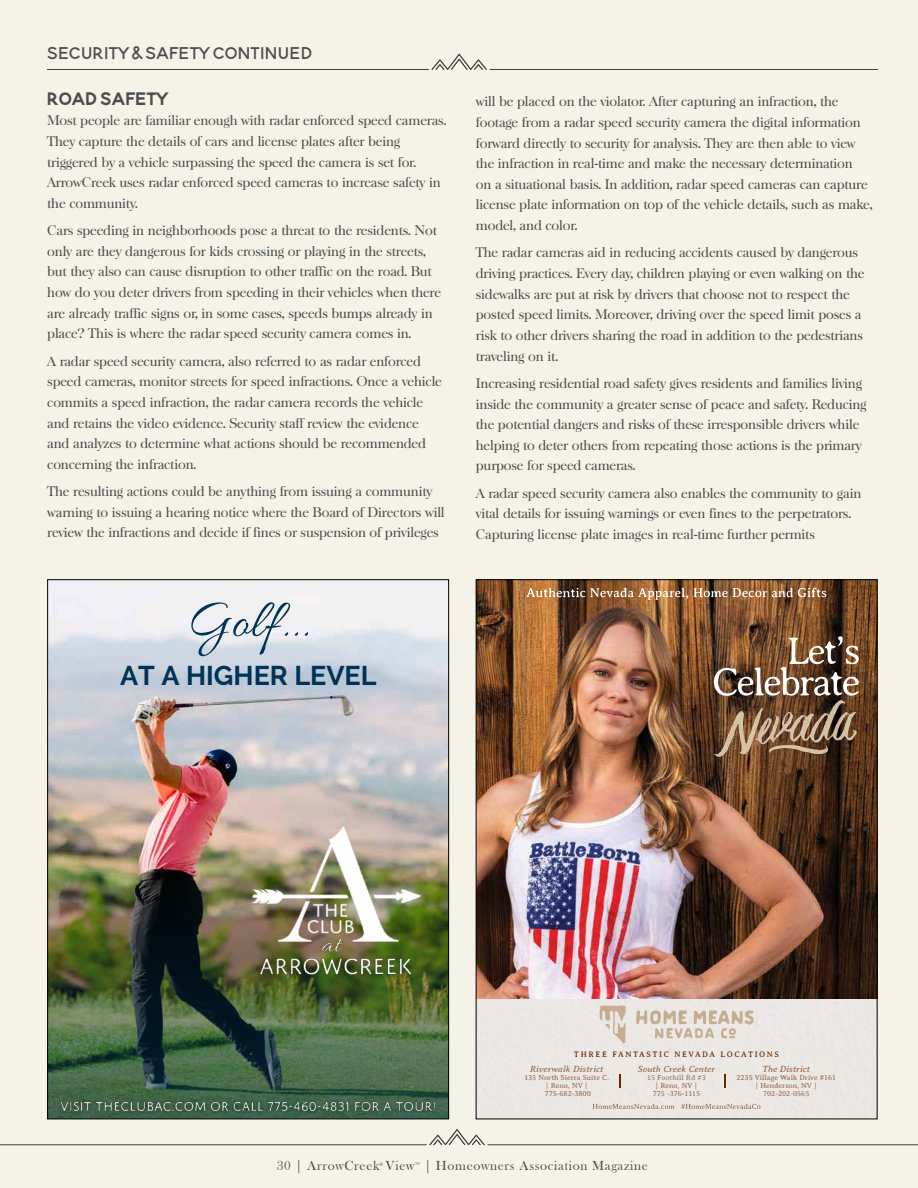
<style>
.page{position:relative;width:918px;height:1188px;background:#f5f3e7}
.page>*{position:absolute;margin:0;border:0;box-sizing:border-box;transform-origin:0 0}
.t1{font:55.2px "Allura";color:#035}
.t2{font:700 31.5px "Blooming Elegant Sans";color:#4d4d4f}
.t3{font:30px "Blooming Elegant Sans";color:#4d4d4f}
.t4{font:700 27px "Raleway";color:#035}
.t5{font:13.5px/20.7px "Baskerville Serial";letter-spacing:-.01em;color:#4d4d4f}
.t6{font:13.5px "Bask Old Face";letter-spacing:.05em;color:#4d4d4f}
.t7{font:italic 9.3px "Averia Serif";color:#9b7053}
.t8{font:8.1px "Averia Serif";letter-spacing:.19em;color:#6a2b00}
.t9{font:7.5px/7.8px "Averia Serif";color:#9b7053;text-align:center}
.t10{font:7.5px "Averia Serif";color:#9a7f6b}
.t11{font:5.25px "Bask Old Face";color:#4d4d4f}
</style>
<div class="page">
<hr style="left:488px;top:1144px;width:430px;height:1px;background:#414042">
<hr style="left:0;top:1144px;width:426px;height:1px;background:#414042">
<svg style="left:432px;top:54px;width:55px;height:16px"></svg>
<hr style="left:490px;top:69px;width:388px;height:1px;background:#414042">
<hr style="left:47px;top:69px;width:382px;height:1px;background:#414042">
<div style="left:49px;top:581px;width:398px;height:26px;background:#f1f1f1"></div>
<img style="left:49px;top:607px;width:398px;height:510px">
<img style="left:234px;top:797px;width:203px;height:186px">
<img style="left:314px;top:924px;width:36px;height:15px">
<img style="left:254px;top:939px;width:164px;height:47px">
<img style="left:53px;top:1086px;width:390px;height:31px">
<div style="left:478px;top:998px;width:398px;height:119px;background:#ebe7e4"></div>
<img style="left:478px;top:581px;width:398px;height:417px">
<img style="left:714px;top:636px;width:145px;height:60px">
<img style="left:709px;top:699px;width:155px;height:60px">
<svg style="left:600px;top:1005px;width:26px;height:38px"></svg>
<svg style="left:636px;top:1010px;width:118px;height:29px"></svg>
<svg style="left:593px;top:1104px;width:167px;height:5px"></svg>
<svg style="left:619px;top:1074px;width:2px;height:13px"></svg>
<svg style="left:725px;top:1074px;width:1px;height:13px"></svg>
<img style="left:526px;top:588px;width:300px;height:12px">
<svg style="left:429px;top:1129px;width:56px;height:16px"></svg>
<h3 class="t3" style="left:47px;top:31px;width:266px">security &amp; safety continued</h3>
<h2 class="t2" style="left:47px;top:75px;width:122px">road safety</h2>
<p class="t5" style="left:47px;top:110px;width:401px">Most people are familiar enough with radar enforced speed cameras.<br>They capture the details of cars and license plates after being triggered by a vehicle surpassing the speed the camera is set for.<br>ArrowCreek uses radar enforced speed cameras to increase safety in the community.</p>
<p class="t5" style="left:47px;top:220px;width:395px">Cars speeding in neighborhoods pose a threat to the residents. Not only are they dangerous for kids crossing or playing in the streets, but they also can cause disruption to other traffic on the road. But how do you deter drivers from speeding in their vehicles when there are already traffic signs or, in some cases, speeds bumps already in place? This is where the radar speed security camera comes in.</p>
<p class="t5" style="left:47px;top:351px;width:396px">A radar speed security camera, also referred to as radar enforced speed cameras, monitor streets for speed infractions. Once a vehicle commits a speed infraction, the radar camera records the vehicle and retains the video evidence. Security staff review the evidence and analyzes to determine what actions should be recommended concerning the infraction.</p>
<p class="t5" style="left:47px;top:481px;width:399px">The resulting actions could be anything from issuing a community warning to issuing a hearing notice where the Board of Directors will review the infractions and decide if fines or suspension of privileges</p>
<h1 class="t1" style="left:187px;top:591px;width:124px">Golf...</h1>
<h3 class="t4" style="left:120px;top:660px;width:258px">AT A HIGHER LEVEL</h3>
<p class="t5" style="left:476px;top:91px;width:398px">will be placed on the violator. After capturing an infraction, the footage from a radar speed security camera the digital information forward directly to security for analysis. They are then able to view the infraction in real-time and make the necessary determination<br>on a situational basis. In addition, radar speed cameras can capture license plate information on top of the vehicle details, such as make, model, and color.</p>
<p class="t5" style="left:476px;top:243px;width:390px">The radar cameras aid in reducing accidents caused by dangerous driving practices. Every day, children playing or even walking on the sidewalks are put at risk by drivers that choose not to respect the posted speed limits. Moreover, driving over the speed limit poses a risk to other drivers sharing the road in addition to the pedestrians traveling on it.</p>
<p class="t5" style="left:476px;top:373px;width:392px">Increasing residential road safety gives residents and families living inside the community a greater sense of peace and safety. Reducing the potential dangers and risks of these irresponsible drivers while helping to deter others from repeating those actions is the primary purpose for speed cameras.</p>
<p class="t5" style="left:476px;top:483px;width:387px">A radar speed security camera also enables the community to gain vital details for issuing warnings or even fines to the perpetrators.<br>Capturing license plate images in real-time further permits</p>
<p class="t8" style="left:574px;top:1050px;width:207px">THREE FANTASTIC NEVADA LOCATIONS</p>
<p class="t7" style="left:530px;top:1064px;width:75px">Riverwalk District</p>
<p class="t9" style="left:524px;top:1074px;width:86px">135 North Sierra Suite C. | Reno, NV |<br>775-682-3800</p>
<p class="t7" style="left:638px;top:1064px;width:79px">South Creek Center</p>
<p class="t10" style="left:647px;top:1073px;width:60px">15 Foothill Rd #3</p>
<p class="t9" style="left:653px;top:1082px;width:49px">| Reno, NV |<br>775 -376-1115</p>
<p class="t7" style="left:762px;top:1064px;width:49px">The District</p>
<p class="t9" style="left:736px;top:1074px;width:101px">2235 Village Walk Drive #161 | Henderson, NV |<br>702-202-0565</p>
<p class="t6" style="left:277px;top:1158px;width:139px">30 | ArrowCreek View</p>
<p class="t11" style="left:379px;top:1161px;width:6px">®</p>
<p class="t11" style="left:415px;top:1161px;width:6px">™</p>
<p class="t6" style="left:424px;top:1158px;width:225px">| Homeowners Association Magazine</p>
</div>
